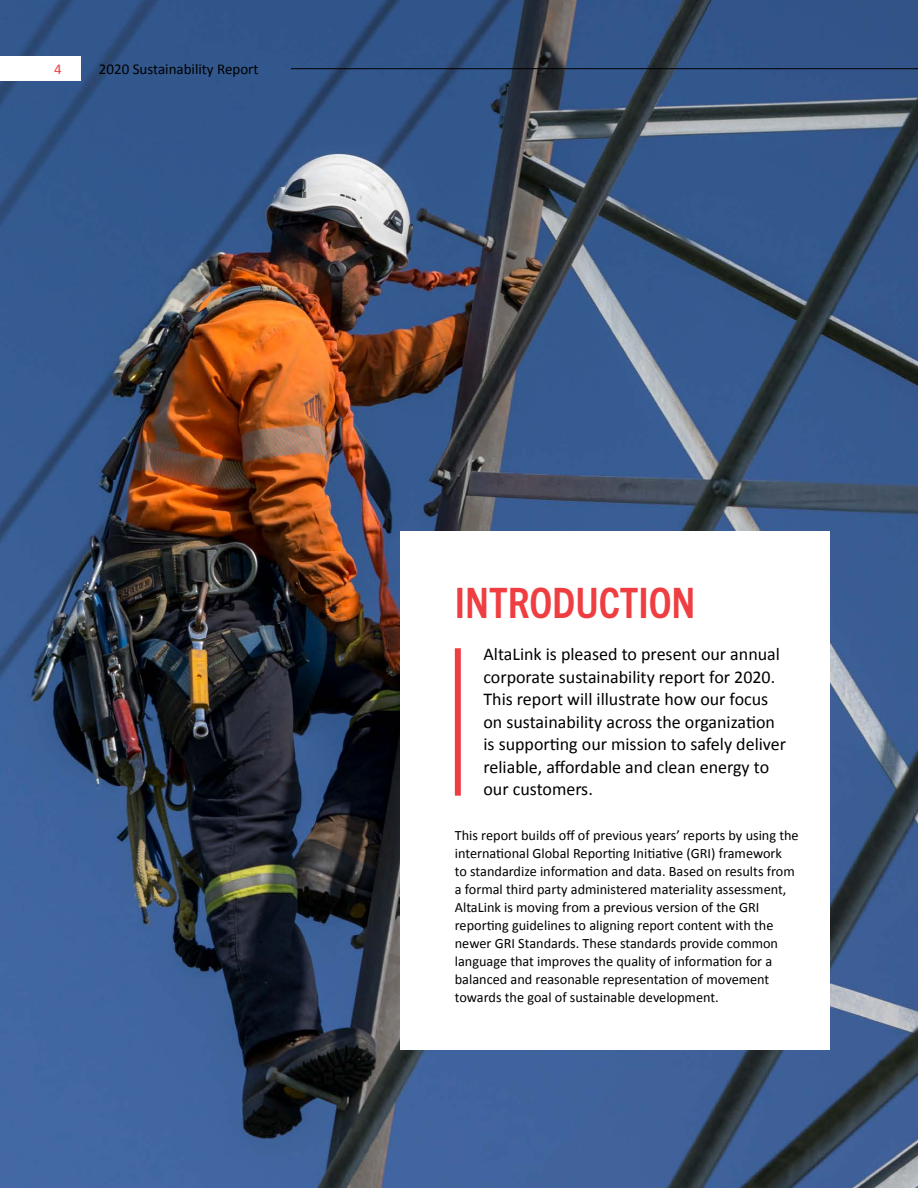
<style>
.page{position:relative;width:918px;height:1188px;background:#fff}
.page>*{position:absolute;margin:0;border:0;box-sizing:border-box;transform-origin:0 0}
.t1{font:700 condensed 42px "Trade Gothic Next LT Pro";color:#ef3e42}
.t2{font:18px/22.5px "Calibri";color:#000}
.t3{font:15px "Calibri";color:#000}
.t4{font:15px "Calibri";color:#ef3e42}
.t5{font:14.25px/18px "Calibri";color:#000}
</style>
<div class="page">
<img style="left:1px;top:0;width:917px;height:1188px">
<div style="left:400px;top:531px;width:429px;height:519px;background:#fff"></div>
<div style="left:455px;top:648px;width:6px;height:148px;background:#ef3e42"></div>
<div style="left:0;top:57px;width:81px;height:24px;background:#fff"></div>
<hr style="left:291px;top:68px;width:627px;height:1px;background:#000">
<p class="t4" style="left:54px;top:59px;width:9px">4</p>
<p class="t3" style="left:99px;top:59px;width:161px">2020 Sustainability Report</p>
<h1 class="t1" style="left:455px;top:574px;width:242px">INTRODUCTION</h1>
<p class="t2" style="left:483px;top:643px;width:304px">AltaLink is pleased to present our annual corporate sustainability report for 2020.<br>This report will illustrate how our focus on sustainability across the organization is supporting our mission to safely deliver reliable, affordable and clean energy to our customers.</p>
<p class="t5" style="left:455px;top:827px;width:345px">This report builds off of previous years’ reports by using the international Global Reporting Initiative (GRI) framework<br>to standardize information and data. Based on results from a formal third party administered materiality assessment, AltaLink is moving from a previous version of the GRI reporting guidelines to aligning report content with the newer GRI Standards. These standards provide common language that improves the quality of information for a balanced and reasonable representation of movement towards the goal of sustainable development.</p>
</div>
